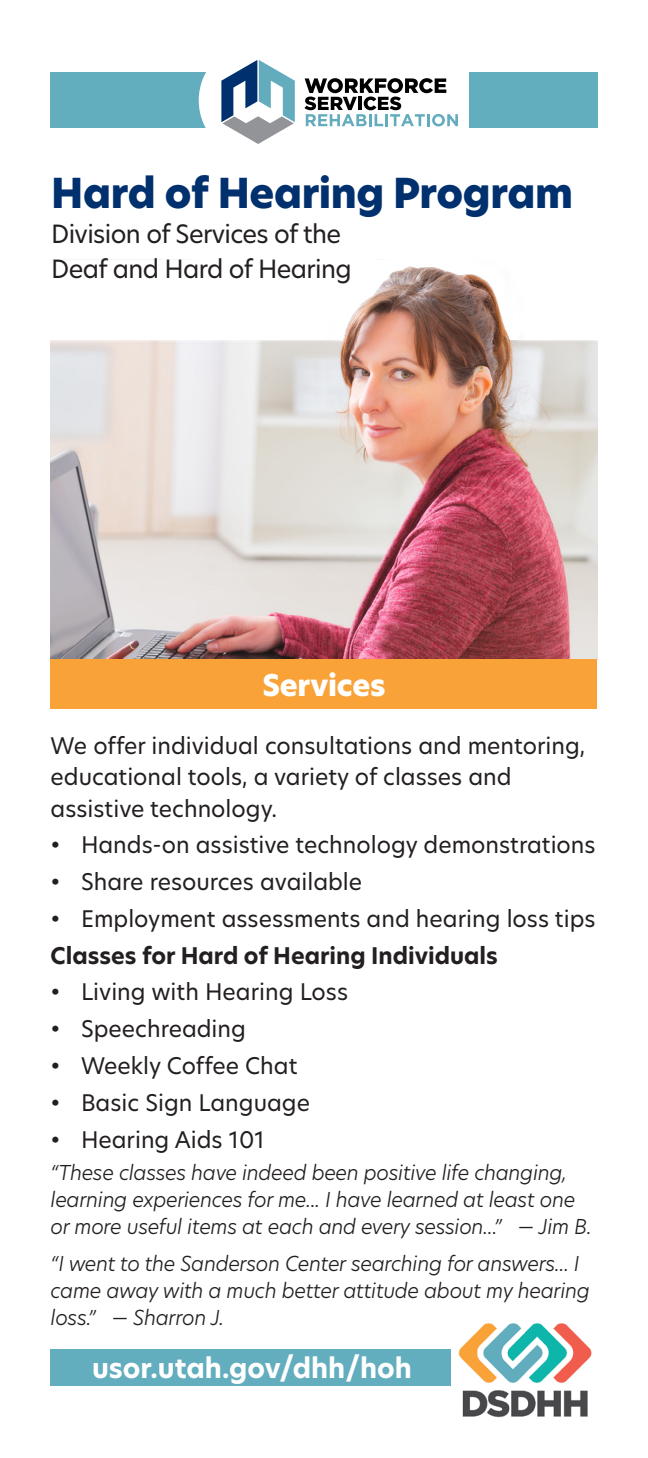
<style>
.page{position:relative;width:648px;height:1458px;background:#fff}
.page>*{position:absolute;margin:0;border:0;box-sizing:border-box;transform-origin:0 0}
.t1{font:800 40.5px "New Hero";letter-spacing:-.01em;color:#00306d}
.t2{font:800 29.25px "New Hero";letter-spacing:-.01em;color:#fff}
.t3{font:700 27px "New Hero";color:#fff}
.t4{font:24.75px "New Hero";letter-spacing:-.025em;color:#231f20}
.t5{font:22.5px/31.5px "New Hero";color:#231f20}
.t6{font:700 22.5px "New Hero";color:#231f20}
.t7{font:italic 300 20.25px/27px "New Hero";letter-spacing:-.02em;color:#231f20}
</style>
<div class="page">
<div style="left:51px;top:73px;width:243px;height:55px;background:#62adbe"></div>
<div style="left:469px;top:73px;width:128px;height:55px;background:#62adbe"></div>
<div style="left:199px;top:42px;width:119px;height:117px;background:#fff;border-radius:50%"></div>
<svg style="left:221px;top:60px;width:74px;height:84px"></svg>
<svg style="left:305px;top:78px;width:153px;height:48px"></svg>
<div style="left:51px;top:1349px;width:546px;height:37px;background:#62adbe"></div>
<img style="left:51px;top:259px;width:546px;height:400px">
<div style="left:51px;top:659px;width:546px;height:50px;background:#f9a238"></div>
<img style="left:452px;top:1323px;width:145px;height:95px">
<p class="t1" style="left:51px;top:166px;width:524px">Hard of Hearing Program</p>
<p class="t4" style="left:51px;top:217px;width:292px">Division of Services of the</p>
<p class="t4" style="left:51px;top:252px;width:302px">Deaf and Hard of Hearing</p>
<p class="t2" style="left:262px;top:665px;width:125px">Services</p>
<p class="t5" style="left:51px;top:729px;width:536px">We offer individual consultations and mentoring, educational tools, a variety of classes and assistive technology.</p>
<p class="t5" style="left:51px;top:829px;width:547px">• Hands-on assistive technology demonstrations</p>
<p class="t5" style="left:51px;top:866px;width:313px">• Share resources available</p>
<p class="t5" style="left:51px;top:903px;width:546px">• Employment assessments and hearing loss tips</p>
<p class="t6" style="left:51px;top:940px;width:449px">Classes for Hard of Hearing Individuals</p>
<p class="t5" style="left:51px;top:976px;width:299px">• Living with Hearing Loss</p>
<p class="t5" style="left:51px;top:1013px;width:197px">• Speechreading</p>
<p class="t5" style="left:51px;top:1050px;width:248px">• Weekly Coffee Chat</p>
<p class="t5" style="left:51px;top:1086px;width:261px">• Basic Sign Language</p>
<p class="t5" style="left:51px;top:1123px;width:216px">• Hearing Aids 101</p>
<p class="t7" style="left:51px;top:1158px;width:543px">“These classes have indeed been positive life changing, learning experiences for me... I have learned at least one or more useful items at each and every session...” — Jim B.</p>
<p class="t7" style="left:51px;top:1250px;width:541px">“I went to the Sanderson Center searching for answers... I came away with a much better attitude about my hearing loss.” — Sharron J.</p>
<p class="t3" style="left:92px;top:1350px;width:321px">usor.utah.gov/dhh/hoh</p>
</div>
